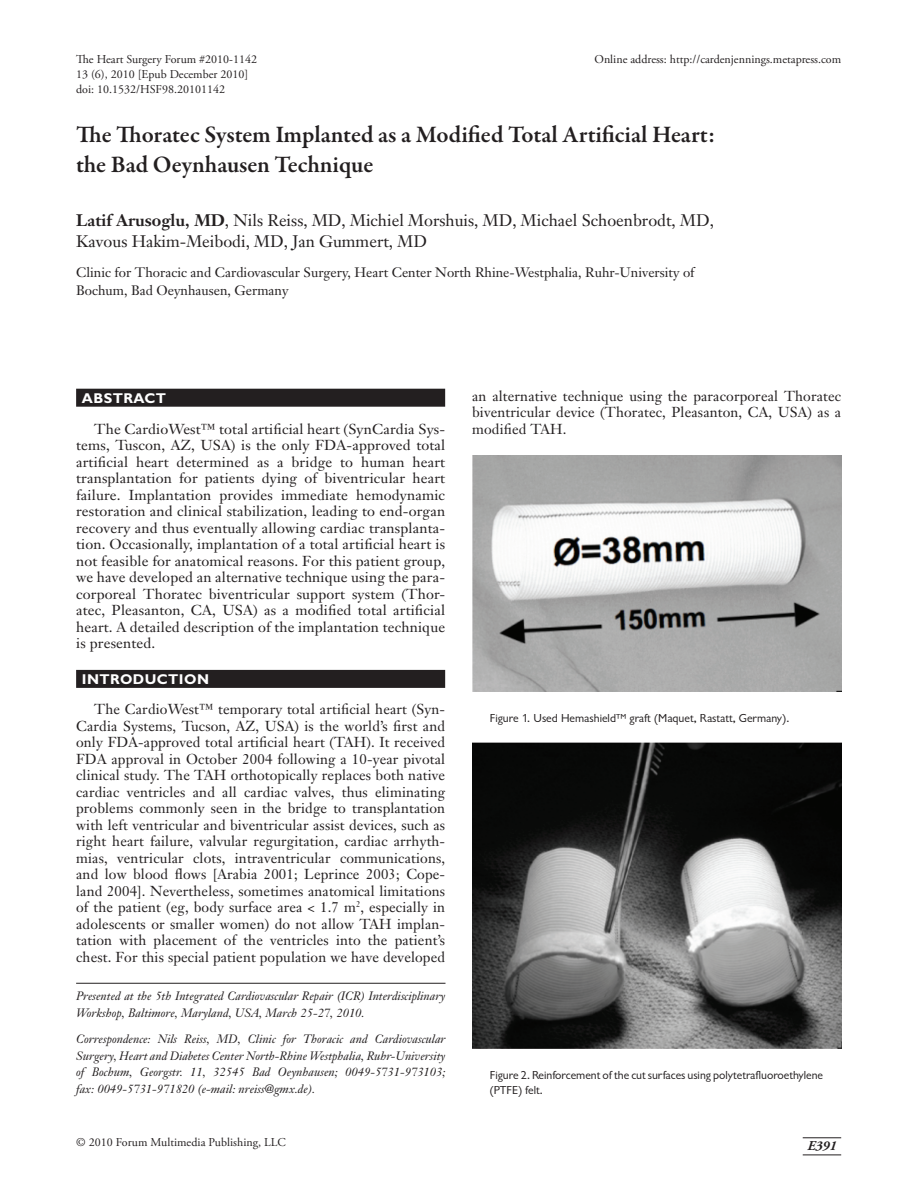
<style>
.page{position:relative;width:918px;height:1188px;background:#fff}
.page>*{position:absolute;margin:0;border:0;box-sizing:border-box;transform-origin:0 0}
.t1{font:600 24px/30px "Garamond Premr Pro";color:#231f20}
.t2{font:16.5px/21px "Janson Text";color:#231f20}
.t3{font:14.25px/16.5px "Janson Text";letter-spacing:.01em;color:#231f20;text-align:justify}
.t4{font:700 14.25px "Gill Sans";letter-spacing:.03em;color:#fff}
.t5{font:13.5px/18px "Janson Text";color:#231f20}
.t6{font:italic 700 13.5px "Adobe Garamond Pro";color:#231f20}
.t7{font:italic 12px/16.8px "Janson Text";letter-spacing:.005em;color:#231f20}
.t8{font:12px/15px "Adobe Garamond Pro";color:#231f20}
.t9{font:12px/15px "Classical Sans Regular DTC";color:#231f20}
.s1{font-weight:700}
</style>
<div class="page">
<hr style="left:803px;top:1138px;width:38px;height:1px;background:#231f20">
<hr style="left:803px;top:1155px;width:38px;height:1px;background:#231f20">
<div style="left:76px;top:389px;width:369px;height:18px;background:#231f20"></div>
<div style="left:76px;top:670px;width:369px;height:18px;background:#231f20"></div>
<hr style="left:76px;top:983px;width:370px;height:1px;background:#231f20">
<img style="left:472px;top:455px;width:369px;height:237px">
<img style="left:472px;top:743px;width:369px;height:305px">
<p class="t8" style="left:76px;top:52px;width:182px">The Heart Surgery Forum #2010-1142<br>13 (6), 2010 [Epub December 2010] doi: 10.1532/HSF98.20101142</p>
<h1 class="t1" style="left:76px;top:119px;width:641px">The Thoratec System Implanted as a Modified Total Artificial Heart: the Bad Oeynhausen Technique</h1>
<p class="t2" style="left:76px;top:212px;width:639px"><span class="s1">Latif Arusoglu, MD</span>, Nils Reiss, MD, Michiel Morshuis, MD, Michael Schoenbrodt, MD,<br>Kavous Hakim-Meibodi, MD, Jan Gummert, MD</p>
<p class="t5" style="left:76px;top:265px;width:620px">Clinic for Thoracic and Cardiovascular Surgery, Heart Center North Rhine-Westphalia, Ruhr-University of<br>Bochum, Bad Oeynhausen, Germany</p>
<p class="t8" style="left:595px;top:52px;width:248px">Online address: http://cardenjennings.metapress.com</p>
<p class="t4" style="left:82px;top:393px;width:86px">ABSTRACT</p>
<p class="t3" style="left:76px;top:422px;width:371px;text-indent:18px">The CardioWest™ total artificial heart (SynCardia Sys&shy;tems, Tuscon, AZ, USA) is the only FDA-approved total artificial heart determined as a bridge to human heart transplantation for patients dying of biventricular heart failure. Implantation provides immediate hemodynamic restoration and clinical stabilization, leading to end-organ recovery and thus eventually allowing cardiac transplanta&shy;tion. Occasionally, implantation of a total artificial heart is not feasible for anatomical reasons. For this patient group, we have developed an alternative technique using the para&shy;corporeal Thoratec biventricular support system (Thor&shy;atec, Pleasanton, CA, USA) as a modified total artificial heart. A detailed description of the implantation technique is presented.</p>
<p class="t4" style="left:82px;top:674px;width:129px">INTRODUCTION</p>
<p class="t3" style="left:76px;top:702px;width:371px;text-indent:18px">The CardioWest™ temporary total artificial heart (Syn-Cardia Systems, Tucson, AZ, USA) is the world’s first and only FDA-approved total artificial heart (TAH). It received FDA approval in October 2004 following a 10-year pivotal clinical study. The TAH orthotopically replaces both native cardiac ventricles and all cardiac valves, thus eliminating problems commonly seen in the bridge to transplantation with left ventricular and biventricular assist devices, such as right heart failure, valvular regurgitation, cardiac arrhyth&shy;mias, ventricular clots, intraventricular communications, and low blood flows [Arabia 2001; Leprince 2003; Cope&shy;land 2004]. Nevertheless, sometimes anatomical limitations of the patient (eg, body surface area &lt; 1.7 m<sup>2</sup>, especially in adolescents or smaller women) do not allow TAH implan&shy;tation with placement of the ventricles into the patient’s chest. For this special patient population we have developed</p>
<p class="t7" style="left:76px;top:989px;width:371px">Presented at the 5th Integrated Cardiovascular Repair (ICR) Interdisciplinary<br>Workshop, Baltimore, Maryland, USA, March 25-27, 2010.</p>
<p class="t7" style="left:76px;top:1032px;width:371px;text-align:justify">Correspondence: Nils Reiss, MD, Clinic for Thoracic and Cardiovascular Surgery, Heart and Diabetes Center North-Rhine Westphalia, Ruhr-University of Bochum, Georgstr. 11, 32545 Bad Oeynhausen; 0049-5731-973103; fax: 0049-5731-971820 (e-mail: nreiss@gmx.de).</p>
<p class="t3" style="left:472px;top:389px;width:371px">an alternative technique using the paracorporeal Thoratec biventricular device (Thoratec, Pleasanton, CA, USA) as a modified TAH.</p>
<p class="t9" style="left:490px;top:712px;width:301px">Figure 1. Used Hemashield™ graft (Maquet, Rastatt, Germany).</p>
<p class="t9" style="left:490px;top:1068px;width:335px">Figure 2. Reinforcement of the cut surfaces using polytetrafluoroethylene (PTFE) felt.</p>
<p class="t8" style="left:76px;top:1136px;width:211px">© 2010 Forum Multimedia Publishing, LLC</p>
<p class="t6" style="left:807px;top:1141px;width:31px">E391</p>
</div>
